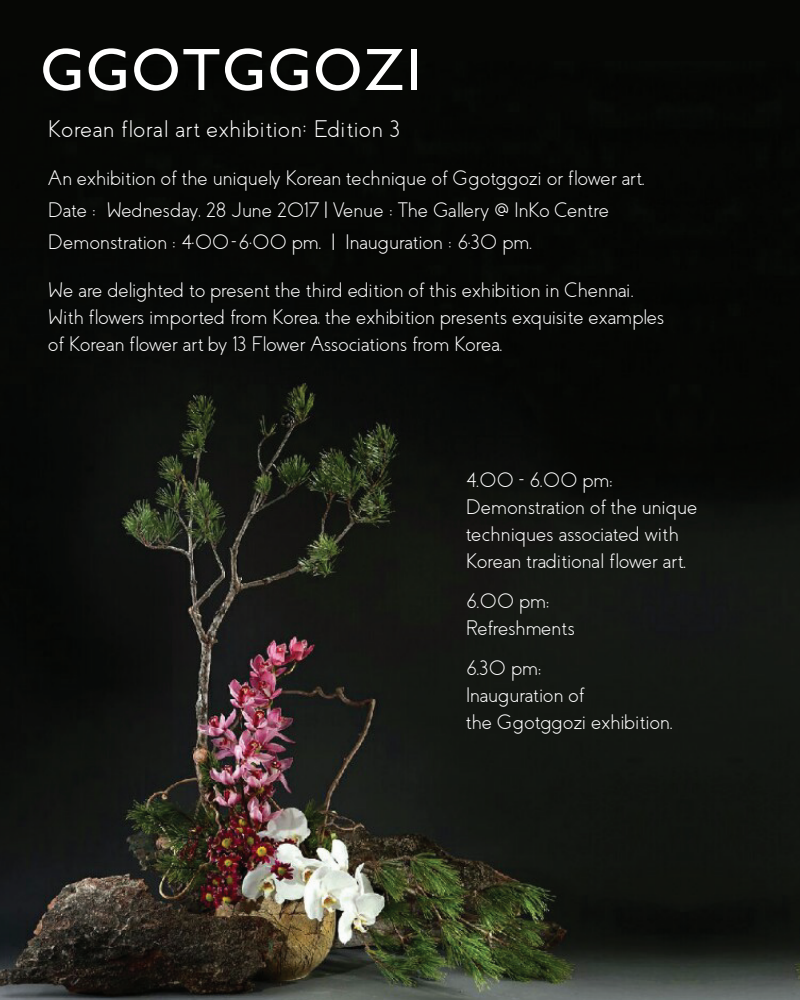
<style>
.page{position:relative;width:800px;height:1000px;background:#060705}
.page>*{position:absolute;margin:0;border:0;box-sizing:border-box;transform-origin:0 0}
.t1{font:60px "Humanist 521 BT";letter-spacing:.05em;color:#fff}
.t2{font:300 24px "Coves";letter-spacing:.05em;color:#fff}
.t3{font:300 21px/27px "Coves";letter-spacing:.02em;color:#fff}
.t4{font:300 21px/27px "Coves";color:#fff}
</style>
<div class="page">
<img style="left:0;top:380px;width:680px;height:620px">
<img style="left:680px;top:504px;width:120px;height:496px">
<h1 class="t1" style="left:41px;top:33px;width:382px">GGOTGGOZI</h1>
<p class="t2" style="left:48px;top:115px;width:354px">Korean floral art exhibition: Edition 3</p>
<p class="t3" style="left:48px;top:162px;width:598px;line-height:32px">An exhibition of the uniquely Korean technique of Ggotggozi or flower art.<br>Date : Wednesday, 28 June 2017 | Venue : The Gallery @ InKo Centre<br>Demonstration : 4.00 - 6.00 pm. | Inauguration : 6.30 pm.</p>
<p class="t4" style="left:48px;top:277px;width:618px">We are delighted to present the third edition of this exhibition in Chennai.<br>With flowers imported from Korea, the exhibition presents exquisite examples of Korean flower art by 13 Flower Associations from Korea.</p>
<p class="t3" style="left:466px;top:467px;width:233px">4.00 - 6.00 pm:<br>Demonstration of the unique techniques associated with<br>Korean traditional flower art.</p>
<p class="t4" style="left:466px;top:588px;width:110px">6.00 pm:<br>Refreshments</p>
<p class="t3" style="left:466px;top:655px;width:208px">6.30 pm:<br>Inauguration of<br>the Ggotggozi exhibition.</p>
</div>
